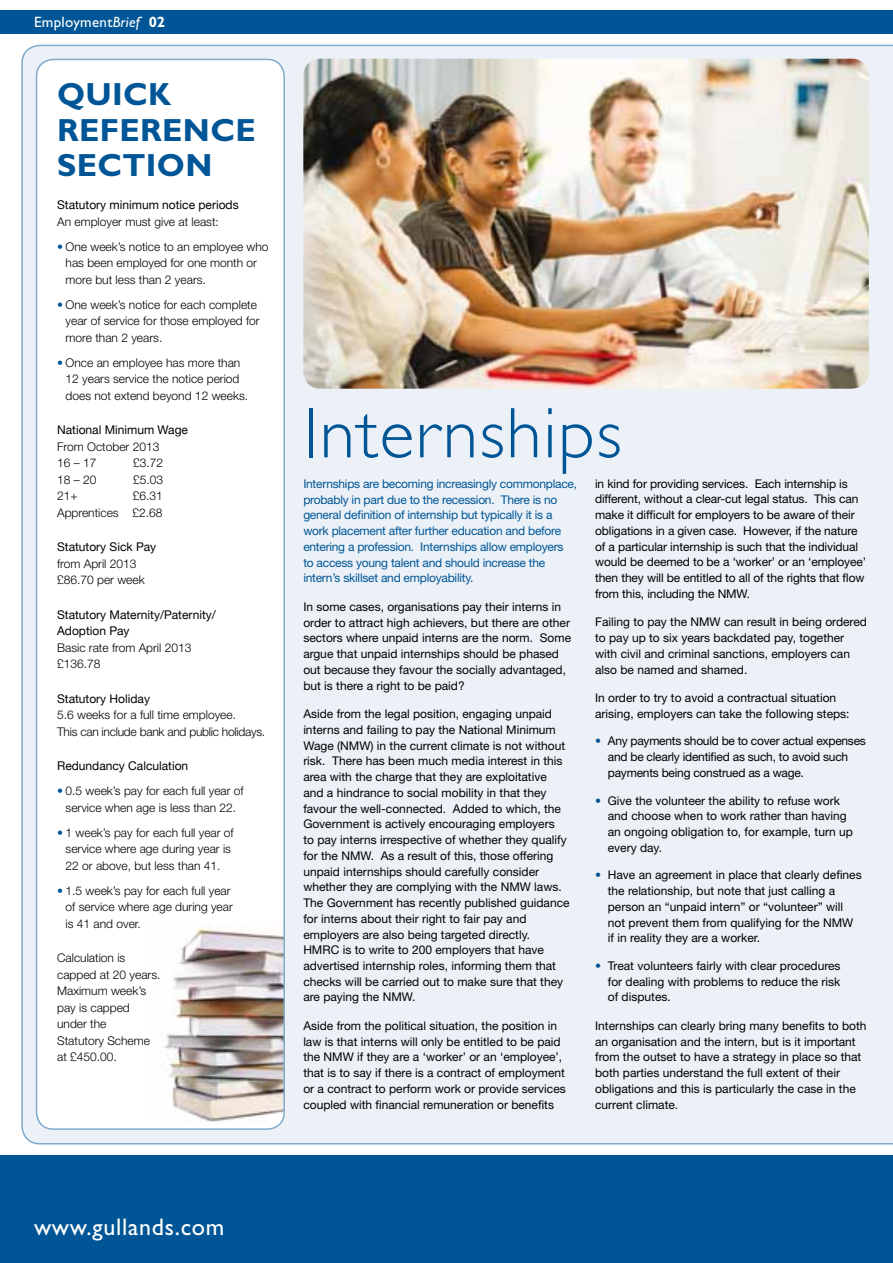
<style>
.page{position:relative;width:893px;height:1263px;background:#fff}
.page>*{position:absolute;margin:0;border:0;box-sizing:border-box;transform-origin:0 0}
.t1{font:300 72px "Gill Sans";letter-spacing:.02em;color:#005596}
.t2{font:700 32.1px/35.7px "Gill Sans";letter-spacing:.01em;color:#005596}
.t3{font:24px "Gill Sans";letter-spacing:.03em;color:#fff}
.t4{font:15px "Gill Sans";letter-spacing:.02em;color:#fff}
.t5{font:12px/15.8px "Helvetica Neue";color:#000}
.t6{font:300 12px/16.5px "Helvetica Neue";color:#000}
.t7{font:12px/15.8px "Helvetica Neue";letter-spacing:-.02em;color:#005596}
.t8{font:12px/16.5px "Helvetica Neue";color:#000}
.t9{font:12px/15.8px "Helvetica Neue";letter-spacing:-.02em;color:#000}
.t10{font:300 12px/16.5px "Helvetica Neue";letter-spacing:-.02em;color:#000}
.s1{font-style:italic}
.s2{font-weight:700}
.s3{color:#005596}
</style>
<div class="page">
<div style="left:0;top:1155px;width:893px;height:108px;background:#005596"></div>
<div style="left:0;top:11px;width:893px;height:23px;background:#005596"></div>
<div style="left:21px;top:45px;width:872px;height:1099px;background:#ebf1f7"></div>
<img style="left:303px;top:59px;width:566px;height:330px">
<div style="left:37px;top:60px;width:247px;height:1069px;background:#fff;border-radius:17px"></div>
<img style="left:162px;top:924px;width:122px;height:198px">
<div style="left:36px;top:59px;width:249px;height:1071px;border:2px solid #80aacb;border-radius:17px"></div>
<p class="t4" style="left:34px;top:13px;width:133px">Employment<span class="s1">Brief</span> <span class="s2">02</span></p>
<h2 class="t2" style="left:57px;top:76px;width:200px">QUICK<br>REFERENCE<br>SECTION</h2>
<p class="t8" style="left:57px;top:196px;width:183px">Statutory minimum notice periods</p>
<p class="t6" style="left:57px;top:213px;width:163px">An employer must give at least:</p>
<p class="t6" style="left:66px;top:238px;width:204px;text-indent:-9px"><span class="s3">•</span> One week’s notice to an employee who has been employed for one month or more but less than 2 years.</p>
<p class="t6" style="left:66px;top:296px;width:196px;text-indent:-9px"><span class="s3">•</span> One week’s notice for each complete year of service for those employed for more than 2 years.</p>
<p class="t6" style="left:66px;top:354px;width:184px;text-indent:-9px"><span class="s3">•</span> Once an employee has more than<br>12 years service the notice period does not extend beyond 12 weeks.</p>
<p class="t8" style="left:57px;top:421px;width:132px">National Minimum Wage</p>
<p class="t6" style="left:57px;top:438px;width:104px">From October 2013<br>16 – 17</p>
<p class="t6" style="left:133px;top:454px;width:32px">£3.72</p>
<p class="t6" style="left:57px;top:471px;width:41px">18 – 20</p>
<p class="t6" style="left:133px;top:471px;width:32px">£5.03</p>
<p class="t6" style="left:57px;top:487px;width:22px">21+</p>
<p class="t6" style="left:57px;top:487px;width:107px;text-align:right">£6.31<br>Apprentices £2.68</p>
<p class="t8" style="left:57px;top:538px;width:101px">Statutory Sick Pay</p>
<p class="t6" style="left:57px;top:555px;width:89px">from April 2013 £86.70 per week</p>
<p class="t8" style="left:57px;top:606px;width:160px">Statutory Maternity/Paternity/<br>Adoption Pay</p>
<p class="t6" style="left:57px;top:639px;width:136px">Basic rate from April 2013 £136.78</p>
<p class="t8" style="left:57px;top:690px;width:94px">Statutory Holiday</p>
<p class="t10" style="left:57px;top:706px;width:210px">5.6 weeks for a full time employee.<br>This can include bank and public holidays.</p>
<p class="t8" style="left:57px;top:757px;width:133px">Redundancy Calculation</p>
<p class="t6" style="left:57px;top:782px;width:188px;text-align:center"><span class="s3">•</span> 0.5 week’s pay for each full year of service when age is less than 22.</p>
<p class="t6" style="left:57px;top:824px;width:178px;text-align:center"><span class="s3">•</span> 1 week’s pay for each full year of service where age during year is<br>22 or above, but less than 41.</p>
<p class="t6" style="left:66px;top:882px;width:169px;text-indent:-9px"><span class="s3">•</span> 1.5 week’s pay for each full year of service where age during year is 41 and over.</p>
<p class="t6" style="left:57px;top:949px;width:105px">Calculation is capped at 20 years.<br>Maximum week’s pay is capped under the<br>Statutory Scheme at £450.00.</p>
<h1 class="t1" style="left:303px;top:393px;width:320px">Internships</h1>
<p class="t7" style="left:303px;top:475px;width:275px">Internships are becoming increasingly commonplace, probably in part due to the recession. There is no general definition of internship but typically it is a work placement after further education and before entering a profession. Internships allow employers<br>to access young talent and should increase the intern’s skillset and employability.</p>
<p class="t5" style="left:303px;top:598px;width:269px">In some cases, organisations pay their interns in order to attract high achievers, but there are other sectors where unpaid interns are the norm. Some argue that unpaid internships should be phased out because they favour the socially advantaged, but is there a right to be paid?</p>
<p class="t5" style="left:303px;top:706px;width:268px">Aside from the legal position, engaging unpaid interns and failing to pay the National Minimum Wage (NMW) in the current climate is not without risk. There has been much media interest in this area with the charge that they are exploitative and a hindrance to social mobility in that they favour the well-connected. Added to which, the Government is actively encouraging employers<br>to pay interns irrespective of whether they qualify for the NMW. As a result of this, those offering unpaid internships should carefully consider whether they are complying with the NMW laws.<br>The Government has recently published guidance for interns about their right to fair pay and employers are also being targeted directly.<br>HMRC is to write to 200 employers that have advertised internship roles, informing them that checks will be carried out to make sure that they are paying the NMW.</p>
<p class="t5" style="left:303px;top:1018px;width:264px">Aside from the political situation, the position in law is that interns will only be entitled to be paid the NMW if they are a ‘worker’ or an ‘employee’, that is to say if there is a contract of employment or a contract to perform work or provide services coupled with financial remuneration or benefits</p>
<p class="t5" style="left:595px;top:475px;width:272px">in kind for providing services. Each internship is different, without a clear-cut legal status. This can make it difficult for employers to be aware of their obligations in a given case. However, if the nature of a particular internship is such that the individual would be deemed to be a ‘worker’ or an ‘employee’ then they will be entitled to all of the rights that flow from this, including the NMW.</p>
<p class="t5" style="left:595px;top:614px;width:273px">Failing to pay the NMW can result in being ordered to pay up to six years backdated pay, together with civil and criminal sanctions, employers can also be named and shamed.</p>
<p class="t5" style="left:595px;top:690px;width:256px">In order to try to avoid a contractual situation arising, employers can take the following steps:</p>
<p class="t9" style="left:608px;top:733px;width:259px;text-indent:-13px"><span class="s3">•</span> Any payments should be to cover actual expenses and be clearly identified as such, to avoid such payments being construed as a wage.</p>
<p class="t5" style="left:608px;top:792px;width:247px;text-indent:-13px"><span class="s3">•</span> Give the volunteer the ability to refuse work and choose when to work rather than having an ongoing obligation to, for example, turn up every day.</p>
<p class="t5" style="left:608px;top:867px;width:255px;text-indent:-13px"><span class="s3">•</span> Have an agreement in place that clearly defines the relationship, but note that just calling a person an “unpaid intern” or “volunteer” will not prevent them from qualifying for the NMW if in reality they are a worker.</p>
<p class="t5" style="left:608px;top:957px;width:234px;text-align:justify;text-indent:-13px"><span class="s3">•</span> Treat volunteers fairly with clear procedures for dealing with problems to reduce the risk of disputes.</p>
<p class="t5" style="left:595px;top:1017px;width:273px">Internships can clearly bring many benefits to both an organisation and the intern, but is it important from the outset to have a strategy in place so that both parties understand the full extent of their obligations and this is particularly the case in the current climate.</p>
<h3 class="t3" style="left:34px;top:1213px;width:192px">www.gullands.com</h3>
</div>
